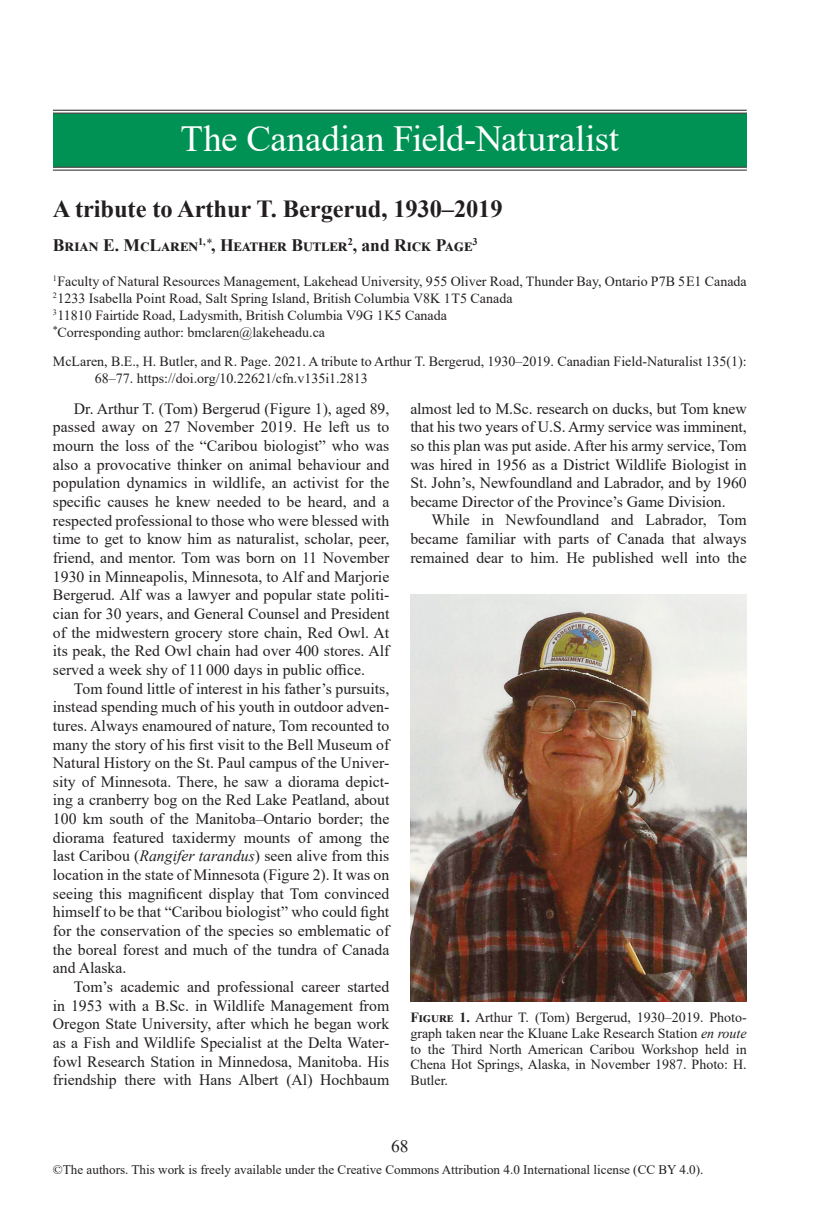
<style>
.page{position:relative;width:835px;height:1213px;background:#fff}
.page>*{position:absolute;margin:0;border:0;box-sizing:border-box;transform-origin:0 0}
.t1{font:36.75px "Times New Roman";letter-spacing:-.01em;color:#fff}
.t2{font:700 24.5px "Times New Roman";letter-spacing:-.005em;color:#231f20}
.Authors{font:700 17.5px "Times New Roman";letter-spacing:.015em;color:#231f20}
.t3{font:17.5px "Times New Roman";color:#231f20}
.Body_Main{font:15.75px/18.7px "Times New Roman";color:#231f20;text-align:justify}
.Auth_Affiliations{font:14px "Times New Roman";color:#231f20}
.Figure_Caption{font:14px/15.8px "Times New Roman";color:#231f20;text-align:justify}
.Publ_Citation{font:14px/17px "Times New Roman";color:#231f20}
.t4{font:13.12px "Times New Roman";color:#231f20}
.s1{font-style:italic}
.s2{font-weight:700}
</style>
<div class="page">
<img style="left:410px;top:594px;width:337px;height:408px">
<div style="left:53px;top:112px;width:694px;height:57px;background:#009254"></div>
<hr style="left:53px;top:110px;width:694px;height:3px;background:#fff">
<hr style="left:53px;top:110px;width:694px;height:1px;background:#231f20">
<hr style="left:53px;top:113px;width:694px;height:1px;background:#231f20">
<hr style="left:53px;top:167px;width:694px;height:3px;background:#fff">
<hr style="left:53px;top:167px;width:694px;height:1px;background:#231f20">
<hr style="left:53px;top:170px;width:694px;height:1px;background:#231f20">
<p class="t1" style="left:181px;top:113px;width:440px">The Canadian Field-Naturalist</p>
<p class="t2" style="left:53px;top:191px;width:451px">A tribute to Arthur T. Bergerud, 1930–2019</p>
<p class="Authors" style="left:53px;top:233px;width:426px">Brian E. McLaren<sup>1,</sup><sup>*</sup>, Heather Butler<sup>2</sup>, and Rick Page<sup>3</sup></p>
<p class="Auth_Affiliations" style="left:53px;top:271px;width:695px"><sup>1</sup>Faculty of Natural Resources Management, Lakehead University, 955 Oliver Road, Thunder Bay, Ontario P7B 5E1 Canada</p>
<p class="Auth_Affiliations" style="left:53px;top:288px;width:461px"><sup>2</sup>1233 Isabella Point Road, Salt Spring Island, British Columbia V8K 1T5 Canada</p>
<p class="Auth_Affiliations" style="left:53px;top:305px;width:396px"><sup>3</sup>11810 Fairtide Road, Ladysmith, British Columbia V9G 1K5 Canada</p>
<p class="Auth_Affiliations" style="left:53px;top:322px;width:274px"><sup>*</sup>Corresponding author: bmclaren@lakeheadu.ca</p>
<p class="Publ_Citation" style="left:95px;top:352px;width:653px;text-indent:-42px">McLaren, B.E., H. Butler, and R. Page. 2021. A tribute to Arthur T. Bergerud, 1930–2019. Canadian Field-Naturalist 135(1):<br>68–77. https://doi.org/10.22621/cfn.v135i1.2813</p>
<p class="Body_Main" style="left:53px;top:399px;width:338px;text-indent:21px">Dr. Arthur T. (Tom) Bergerud (Figure 1), aged 89, passed away on 27 November 2019. He left us to mourn the loss of the “Caribou biologist” who was also a provocative thinker on animal behaviour and population dynamics in wildlife, an activist for the specific causes he knew needed to be heard, and a respected professional to those who were blessed with time to get to know him as naturalist, scholar, peer, friend, and mentor. Tom was born on 11 November 1930 in Minneapolis, Minnesota, to Alf and Marjorie Bergerud. Alf was a lawyer and popular state politi&shy;cian for 30 years, and General Counsel and President of the midwestern grocery store chain, Red Owl. At its peak, the Red Owl chain had over 400 stores. Alf served a week shy of 11 000 days in public office.</p>
<p class="Body_Main" style="left:53px;top:678px;width:338px;text-indent:21px">Tom found little of interest in his father’s pursuits, instead spending much of his youth in outdoor adven&shy;tures. Always enamoured of nature, Tom recounted to many the story of his first visit to the Bell Museum of Natural History on the St. Paul campus of the Univer&shy;sity of Minnesota. There, he saw a diorama depict&shy;ing a cranberry bog on the Red Lake Peatland, about 100 km south of the Manitoba–Ontario border; the diorama featured taxidermy mounts of among the last Caribou (<span class="s1">Rangifer tarandus</span>) seen alive from this location in the state of Minnesota (Figure 2). It was on seeing this magnificent display that Tom convinced himself to be that “Caribou biologist” who could fight for the conservation of the species so emblematic of the boreal forest and much of the tundra of Canada and Alaska.</p>
<p class="Body_Main" style="left:53px;top:977px;width:338px;text-indent:21px">Tom’s academic and professional career started in 1953 with a B.Sc. in Wildlife Management from Oregon State University, after which he began work as a Fish and Wildlife Specialist at the Delta Water&shy;fowl Research Station in Minnedosa, Manitoba. His friendship there with Hans Albert (Al) Hochbaum</p>
<p class="Body_Main" style="left:410px;top:399px;width:338px">almost led to M.Sc. research on ducks, but Tom knew that his two years of U.S. Army service was imminent, so this plan was put aside. After his army service, Tom was hired in 1956 as a District Wildlife Biologist in St. John’s, Newfoundland and Labrador, and by 1960 became Director of the Province’s Game Division.</p>
<p class="Body_Main" style="left:410px;top:510px;width:338px;text-indent:21px">While in Newfoundland and Labrador, Tom became familiar with parts of Canada that always remained dear to him. He published well into the</p>
<p class="Figure_Caption" style="left:410px;top:1009px;width:338px"><span class="s2">Figure 1.</span> Arthur T. (Tom) Bergerud, 1930–2019. Photo&shy;graph taken near the Kluane Lake Research Station <span class="s1">en route </span>to the Third North American Caribou Workshop held in Chena Hot Springs, Alaska, in November 1987. Photo: H.<br>Butler.</p>
<p class="t3" style="left:391px;top:1133px;width:19px">68</p>
<p class="t4" style="left:53px;top:1161px;width:652px">©The authors. This work is freely available under the Creative Commons Attribution 4.0 International license (CC BY 4.0).</p>
</div>
